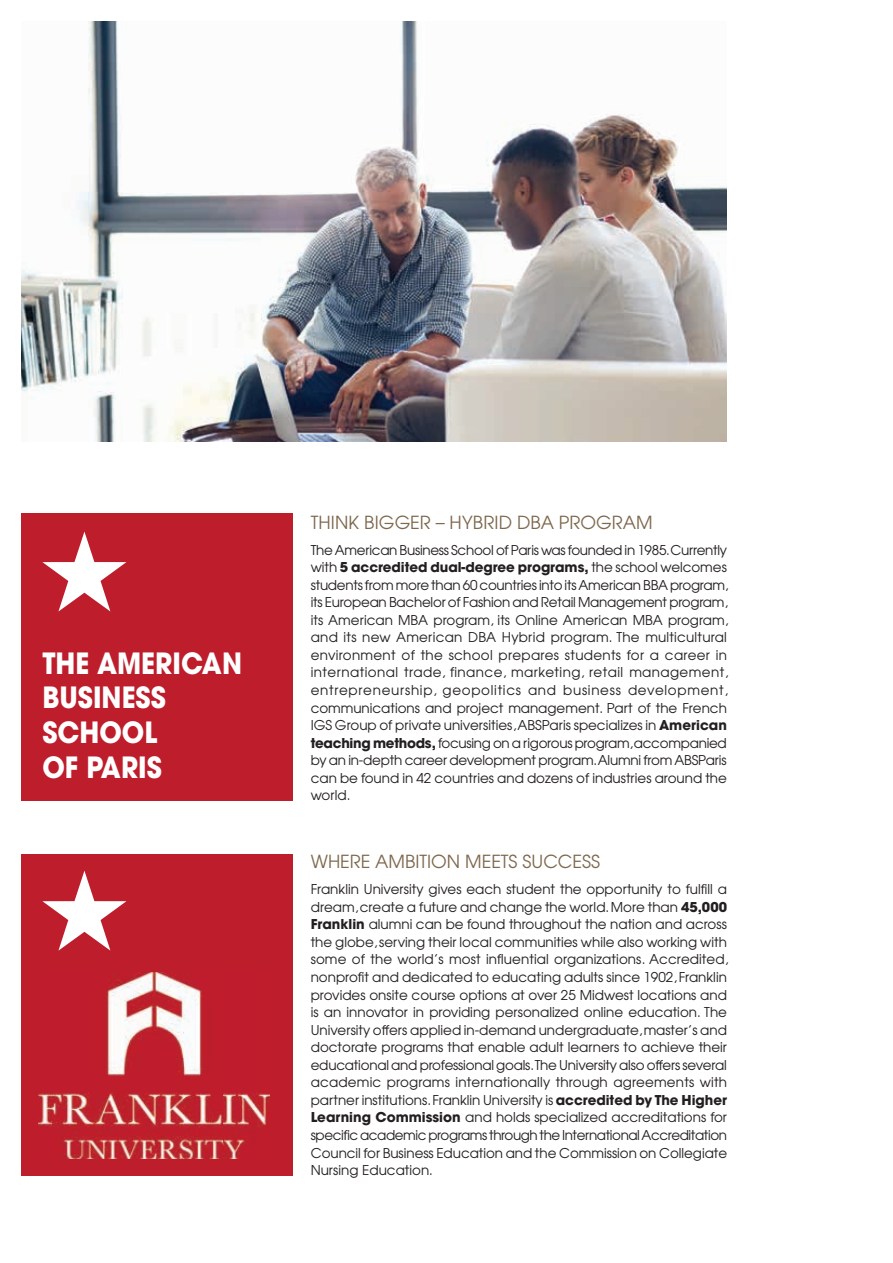
<style>
.page{position:relative;width:893px;height:1263px;background:#fff}
.page>*{position:absolute;margin:0;border:0;box-sizing:border-box;transform-origin:0 0}
.t1{font:700 29.1px/34.8px "Avant Garde";color:#fff;scale:.91 1}
.t2{font:18px "Avant Garde";color:#7e684e}
.t3{font:13.5px/17.5px "Avant Garde";color:#231f20}
.s1{font-weight:700}
</style>
<div class="page">
<img style="left:21px;top:21px;width:706px;height:420px">
<div style="left:21px;top:514px;width:272px;height:287px;background:#be1d2c"></div>
<svg style="left:42px;top:531px;width:84px;height:80px"></svg>
<div style="left:21px;top:854px;width:272px;height:322px;background:#be1d2c"></div>
<svg style="left:42px;top:871px;width:84px;height:79px"></svg>
<img style="left:39px;top:972px;width:230px;height:187px">
<h1 class="t1" style="left:42px;top:645px;width:221px">THE AMERICAN<br>BUSINESS<br>SCHOOL<br>OF PARIS</h1>
<h2 class="t2" style="left:311px;top:511px;width:344px">THINK BIGGER – HYBRID DBA PROGRAM</h2>
<p class="t3" style="left:311px;top:541px;width:419px">The American Business School of Paris was founded in 1985.Currently with <span class="s1">5 accredited dual-degree programs,</span> the school welcomes students from more than 60 countries into its American BBA program, its European Bachelor of Fashion and Retail Management program, its American MBA program, its Online American MBA program, and its new American DBA Hybrid program. The multicultural environment of the school prepares students for a career in international trade, finance, marketing, retail management, entrepreneurship, geopolitics and business development, communications and project management. Part of the French IGS Group of private universities, ABSParis specializes in <span class="s1">American teaching methods,</span> focusing on a rigorous program,accompanied by an in-depth career development program.Alumni from ABSParis can be found in 42 countries and dozens of industries around the world.</p>
<h2 class="t2" style="left:311px;top:850px;width:291px">WHERE AMBITION MEETS SUCCESS</h2>
<p class="t3" style="left:311px;top:880px;width:419px">Franklin University gives each student the opportunity to fulfill a dream, create a future and change the world. More than <span class="s1">45,000<br>Franklin</span> alumni can be found throughout the nation and across the globe, serving their local communities while also working with some of the world’s most influential organizations. Accredited, nonprofit and dedicated to educating adults since 1902, Franklin provides onsite course options at over 25 Midwest locations and is an innovator in providing personalized online education. The University offers applied in-demand undergraduate, master’s and doctorate programs that enable adult learners to achieve their educational and professional goals.The University also offers several academic programs internationally through agreements with partner institutions. Franklin University is <span class="s1">accredited by The Higher Learning Commission</span> and holds specialized accreditations for specific academic programs through the International Accreditation Council for Business Education and the Commission on Collegiate Nursing Education.</p>
</div>
